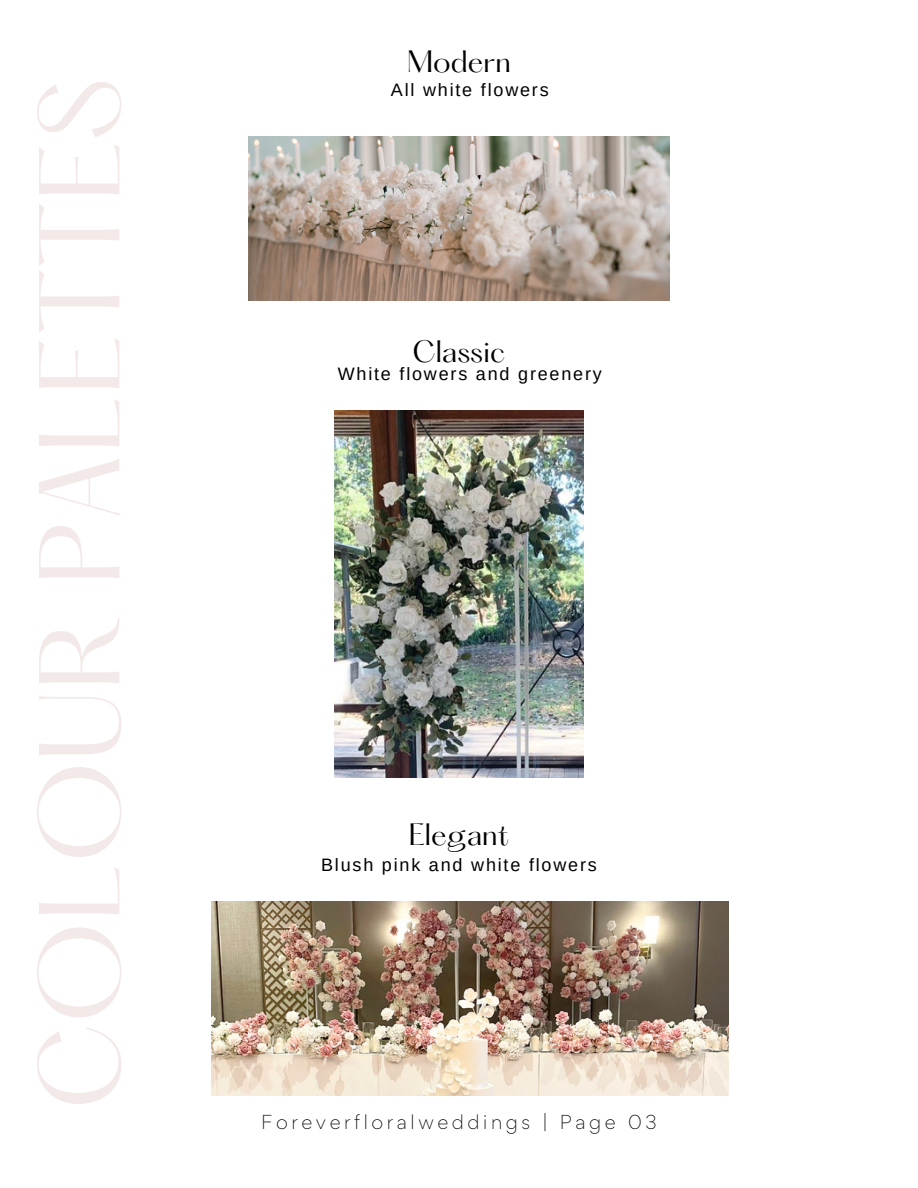
<style>
.page{position:relative;width:918px;height:1188px;background:#fff}
.page>*{position:absolute;margin:0;border:0;box-sizing:border-box;transform-origin:0 0}
.t1{font:100.5px "Hatton";color:#f2e9e8}
.t2{font:27px "Hatton";color:#000}
.t3{font:18px "Arimo";letter-spacing:.1em;color:#000}
.t4{font:300 18px "Gordita";letter-spacing:.2em;color:#000}
</style>
<div class="page">
<img style="left:249px;top:136px;width:420px;height:164px">
<img style="left:334px;top:410px;width:249px;height:367px">
<img style="left:212px;top:901px;width:516px;height:195px">
<p class="t1" style="left:33px;top:1110px;width:1033px;rotate:-90deg">COLOUR PALETTES</p>
<p class="t2" style="left:407px;top:49px;width:105px">Modern</p>
<h2 class="t3" style="left:391px;top:80px;width:159px">All white flowers</h2>
<h2 class="t2" style="left:412px;top:339px;width:95px">Classic</h2>
<p class="t3" style="left:338px;top:363px;width:266px">White flowers and greenery</p>
<p class="t2" style="left:409px;top:821px;width:102px">Elegant</p>
<p class="t3" style="left:321px;top:855px;width:277px">Blush pink and white flowers</p>
<p class="t4" style="left:261px;top:1110px;width:397px">Foreverfloralweddings | Page 03</p>
</div>
